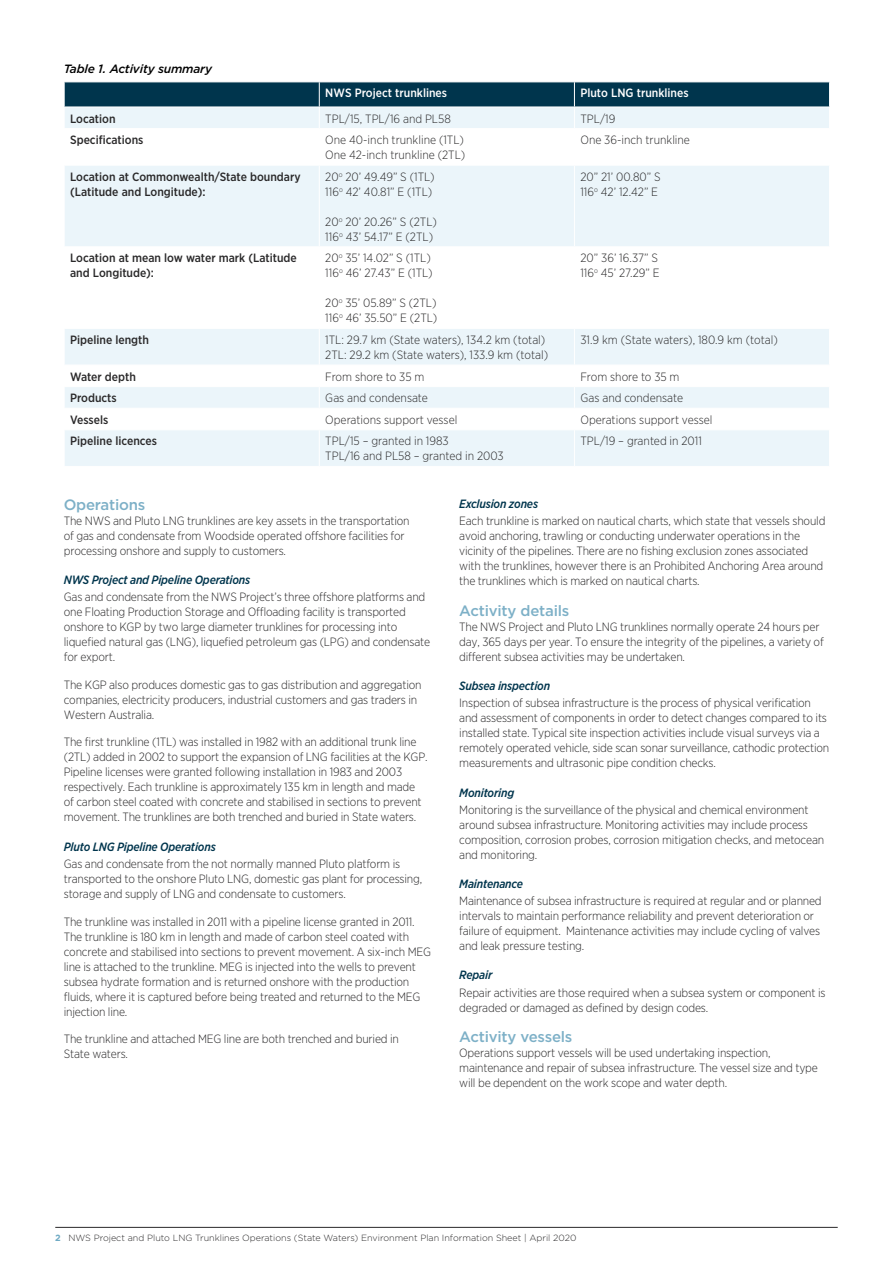
<style>
.page{position:relative;width:893px;height:1263px;background:#fff}
.page>*{position:absolute;margin:0;border:0;box-sizing:border-box;transform-origin:0 0}
.t1{font:500 15px "Gotham";letter-spacing:-.015em;color:#7db0c7}
.t2{font:300 12px/15px "Gotham Narrow";letter-spacing:-.015em;color:#292829}
.t3{font:500 12px/15px "Gotham Narrow";color:#292829}
.t4{font:italic 500 12px "Gotham Narrow";letter-spacing:-.015em;color:#00354d}
.t5{font:500 12px "Gotham Narrow";color:#fff}
.t6{font:italic 500 12px "Gotham";letter-spacing:-.015em;color:#000}
.t7{font:300 9px "Gotham";color:#292829}
.s1{font-weight:700;color:#6faac4}
</style>
<div class="page">
<hr style="left:55px;top:1227px;width:783px;height:1px;background:#292829">
<svg style="left:65px;top:166px;width:764px;height:300px;fill:#ebf5fa"></svg>
<hr style="left:319px;top:166px;width:1px;height:80px;background:#fff">
<hr style="left:574px;top:166px;width:1px;height:80px;background:#fff">
<hr style="left:319px;top:247px;width:1px;height:81px;background:#fff">
<hr style="left:574px;top:247px;width:1px;height:81px;background:#fff">
<hr style="left:319px;top:329px;width:1px;height:36px;background:#fff">
<hr style="left:574px;top:329px;width:1px;height:36px;background:#fff">
<svg style="left:64px;top:82px;width:766px;height:46px;background:#7191a0"></svg>
<hr style="left:64px;top:246px;width:255px;height:1px;background:#fff">
<hr style="left:319px;top:246px;width:255px;height:1px;background:#fff">
<hr style="left:574px;top:246px;width:256px;height:1px;background:#fff">
<hr style="left:64px;top:328px;width:255px;height:1px;background:#fff">
<hr style="left:319px;top:328px;width:255px;height:1px;background:#fff">
<hr style="left:574px;top:328px;width:256px;height:1px;background:#fff">
<hr style="left:64px;top:365px;width:255px;height:1px;background:#fff">
<hr style="left:319px;top:365px;width:255px;height:1px;background:#fff">
<hr style="left:574px;top:365px;width:256px;height:1px;background:#fff">
<hr style="left:64px;top:386px;width:255px;height:1px;background:#fff">
<hr style="left:319px;top:386px;width:255px;height:1px;background:#fff">
<hr style="left:574px;top:386px;width:256px;height:1px;background:#fff">
<hr style="left:64px;top:408px;width:255px;height:1px;background:#fff">
<hr style="left:319px;top:408px;width:255px;height:1px;background:#fff">
<hr style="left:574px;top:408px;width:256px;height:1px;background:#fff">
<svg style="left:319px;top:366px;width:1px;height:63px"></svg>
<svg style="left:574px;top:366px;width:1px;height:63px"></svg>
<hr style="left:64px;top:429px;width:255px;height:1px;background:#fff">
<hr style="left:319px;top:429px;width:255px;height:1px;background:#fff">
<hr style="left:574px;top:429px;width:255px;height:1px;background:#fff">
<hr style="left:319px;top:430px;width:1px;height:36px;background:#fff">
<hr style="left:574px;top:430px;width:1px;height:36px;background:#fff">
<p class="t6" style="left:64px;top:61px;width:150px">Table 1. Activity summary</p>
<p class="t5" style="left:325px;top:86px;width:123px">NWS Project trunklines</p>
<p class="t5" style="left:580px;top:86px;width:110px">Pluto LNG trunklines</p>
<p class="t3" style="left:70px;top:111px;width:47px">Location</p>
<p class="t2" style="left:325px;top:111px;width:127px">TPL/15, TPL/16 and PL58</p>
<p class="t2" style="left:580px;top:111px;width:36px">TPL/19</p>
<p class="t3" style="left:70px;top:132px;width:75px">Specifications</p>
<p class="t2" style="left:325px;top:132px;width:142px">One 40-inch trunkline (1TL)<br>One 42-inch trunkline (2TL)</p>
<p class="t2" style="left:580px;top:132px;width:111px">One 36-inch trunkline</p>
<p class="t3" style="left:70px;top:169px;width:232px">Location at Commonwealth/State boundary (Latitude and Longitude):</p>
<p class="t2" style="left:325px;top:169px;width:111px">20<sup>o</sup> 20’ 49.49” S (1TL)<br>116<sup>o</sup> 42’ 40.81” E (1TL)</p>
<p class="t2" style="left:325px;top:214px;width:113px">20<sup>o</sup> 20’ 20.26” S (2TL)<br>116<sup>o</sup> 43’ 54.17” E (2TL)</p>
<p class="t2" style="left:580px;top:169px;width:82px">20” 21’ 00.80” S<br>116<sup>o</sup> 42’ 12.42” E</p>
<p class="t3" style="left:70px;top:250px;width:228px">Location at mean low water mark (Latitude and Longitude):</p>
<p class="t2" style="left:325px;top:250px;width:109px">20<sup>o</sup> 35’ 14.02” S (1TL)<br>116<sup>o</sup> 46’ 27.43” E (1TL)</p>
<p class="t2" style="left:325px;top:295px;width:114px">20<sup>o</sup> 35’ 05.89” S (2TL)<br>116<sup>o</sup> 46’ 35.50” E (2TL)</p>
<p class="t2" style="left:580px;top:250px;width:81px">20” 36’ 16.37” S<br>116<sup>o</sup> 45’ 27.29” E</p>
<p class="t3" style="left:70px;top:332px;width:80px">Pipeline length</p>
<p class="t2" style="left:325px;top:332px;width:224px">1TL: 29.7 km (State waters), 134.2 km (total)<br>2TL: 29.2 km (State waters), 133.9 km (total)</p>
<p class="t2" style="left:580px;top:332px;width:199px">31.9 km (State waters), 180.9 km (total)</p>
<p class="t3" style="left:70px;top:369px;width:67px">Water depth</p>
<p class="t2" style="left:325px;top:369px;width:101px">From shore to 35 m</p>
<p class="t2" style="left:580px;top:369px;width:101px">From shore to 35 m</p>
<p class="t3" style="left:70px;top:390px;width:48px">Products</p>
<p class="t2" style="left:325px;top:390px;width:104px">Gas and condensate</p>
<p class="t2" style="left:580px;top:390px;width:104px">Gas and condensate</p>
<p class="t3" style="left:70px;top:412px;width:40px">Vessels</p>
<p class="t2" style="left:325px;top:412px;width:134px">Operations support vessel</p>
<p class="t2" style="left:580px;top:412px;width:134px">Operations support vessel</p>
<p class="t3" style="left:70px;top:433px;width:88px">Pipeline licences</p>
<p class="t2" style="left:325px;top:433px;width:180px">TPL/15 – granted in 1983<br>TPL/16 and PL58 – granted in 2003</p>
<p class="t2" style="left:580px;top:433px;width:123px">TPL/19 – granted in 2011</p>
<p class="t1" style="left:64px;top:494px;width:83px">Operations</p>
<p class="t2" style="left:64px;top:512px;width:347px">The NWS and Pluto LNG trunklines are key assets in the transportation of gas and condensate from Woodside operated offshore facilities for processing onshore and supply to customers.</p>
<p class="t4" style="left:64px;top:572px;width:188px">NWS Project and Pipeline Operations</p>
<p class="t2" style="left:64px;top:589px;width:368px">Gas and condensate from the NWS Project’s three offshore platforms and one Floating Production Storage and Offloading facility is transported onshore to KGP by two large diameter trunklines for processing into liquefied natural gas (LNG), liquefied petroleum gas (LPG) and condensate for export.</p>
<p class="t2" style="left:64px;top:677px;width:359px">The KGP also produces domestic gas to gas distribution and aggregation companies, electricity producers, industrial customers and gas traders in<br>Western Australia.</p>
<p class="t2" style="left:64px;top:734px;width:365px">The first trunkline (1TL) was installed in 1982 with an additional trunk line (2TL) added in 2002 to support the expansion of LNG facilities at the KGP.<br>Pipeline licenses were granted following installation in 1983 and 2003 respectively. Each trunkline is approximately 135 km in length and made of carbon steel coated with concrete and stabilised in sections to prevent movement. The trunklines are both trenched and buried in State waters.</p>
<p class="t4" style="left:64px;top:839px;width:153px">Pluto LNG Pipeline Operations</p>
<p class="t2" style="left:64px;top:856px;width:360px">Gas and condensate from the not normally manned Pluto platform is transported to the onshore Pluto LNG, domestic gas plant for processing, storage and supply of LNG and condensate to customers.</p>
<p class="t2" style="left:64px;top:914px;width:369px">The trunkline was installed in 2011 with a pipeline license granted in 2011.<br>The trunkline is 180 km in length and made of carbon steel coated with concrete and stabilised into sections to prevent movement. A six-inch MEG line is attached to the trunkline. MEG is injected into the wells to prevent subsea hydrate formation and is returned onshore with the production fluids, where it is captured before being treated and returned to the MEG injection line.</p>
<p class="t2" style="left:64px;top:1031px;width:337px">The trunkline and attached MEG line are both trenched and buried in<br>State waters.</p>
<p class="t4" style="left:459px;top:496px;width:80px">Exclusion zones</p>
<p class="t2" style="left:459px;top:513px;width:368px">Each trunkline is marked on nautical charts, which state that vessels should avoid anchoring, trawling or conducting underwater operations in the vicinity of the pipelines. There are no fishing exclusion zones associated with the trunklines, however there is an Prohibited Anchoring Area around the trunklines which is marked on nautical charts.</p>
<p class="t1" style="left:459px;top:601px;width:112px">Activity details</p>
<p class="t2" style="left:459px;top:619px;width:366px">The NWS Project and Pluto LNG trunklines normally operate 24 hours per day, 365 days per year. To ensure the integrity of the pipelines, a variety of different subsea activities may be undertaken.</p>
<p class="t4" style="left:459px;top:678px;width:92px">Subsea inspection</p>
<p class="t2" style="left:459px;top:695px;width:371px">Inspection of subsea infrastructure is the process of physical verification and assessment of components in order to detect changes compared to its installed state. Typical site inspection activities include visual surveys via a remotely operated vehicle, side scan sonar surveillance, cathodic protection measurements and ultrasonic pipe condition checks.</p>
<p class="t4" style="left:459px;top:785px;width:57px">Monitoring</p>
<p class="t2" style="left:459px;top:802px;width:366px">Monitoring is the surveillance of the physical and chemical environment around subsea infrastructure. Monitoring activities may include process composition, corrosion probes, corrosion mitigation checks, and metocean and monitoring.</p>
<p class="t4" style="left:459px;top:876px;width:65px">Maintenance</p>
<p class="t2" style="left:459px;top:893px;width:364px">Maintenance of subsea infrastructure is required at regular and or planned intervals to maintain performance reliability and prevent deterioration or failure of equipment. Maintenance activities may include cycling of valves and leak pressure testing.</p>
<p class="t4" style="left:459px;top:967px;width:35px">Repair</p>
<p class="t2" style="left:459px;top:984px;width:368px">Repair activities are those required when a subsea system or component is degraded or damaged as defined by design codes.</p>
<p class="t1" style="left:459px;top:1027px;width:115px">Activity vessels</p>
<p class="t2" style="left:459px;top:1045px;width:360px">Operations support vessels will be used undertaking inspection, maintenance and repair of subsea infrastructure. The vessel size and type will be dependent on the work scope and water depth.</p>
<p class="t7" style="left:55px;top:1232px;width:523px"><span class="s1">2</span> NWS Project and Pluto LNG Trunklines Operations (State Waters) Environment Plan Information Sheet | April 2020</p>
</div>
